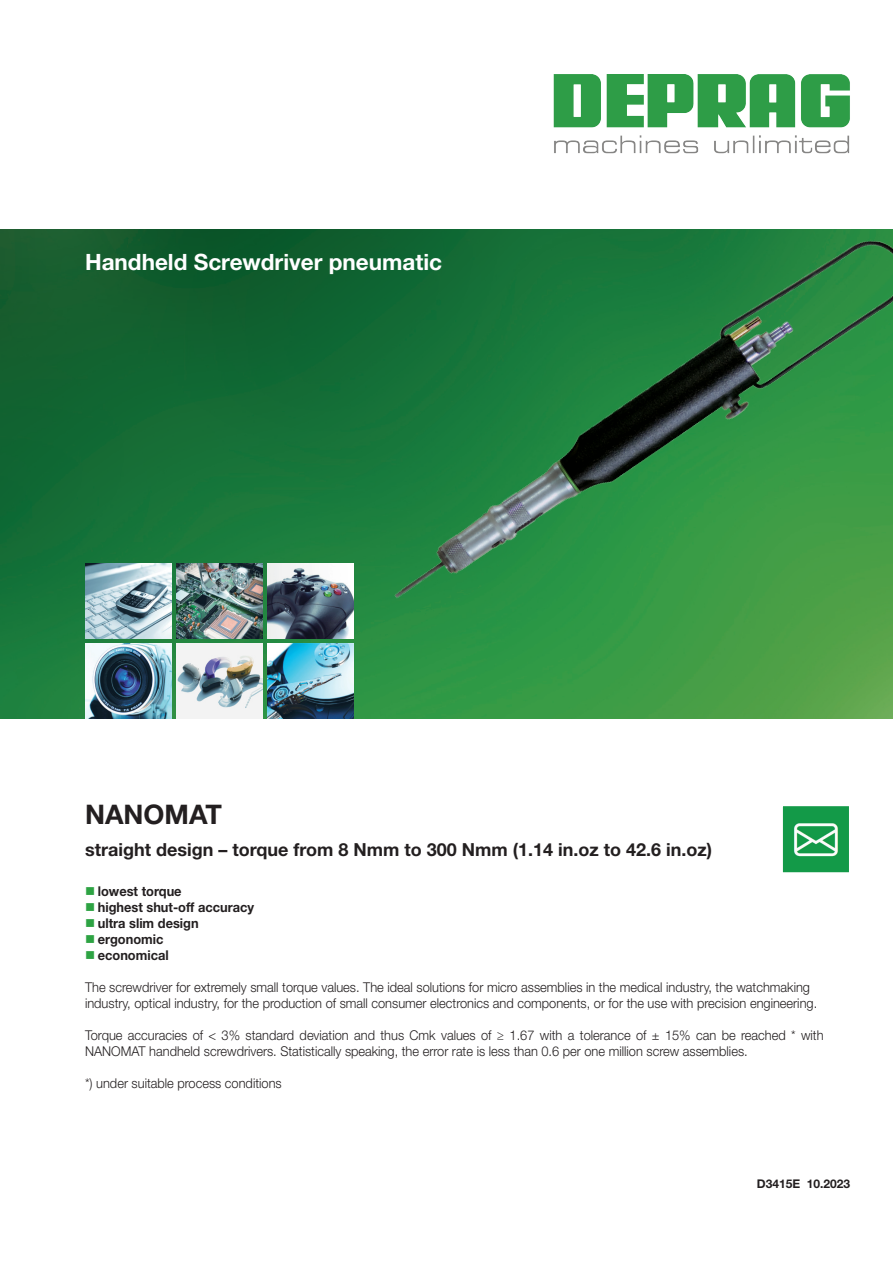
<style>
.page{position:relative;width:893px;height:1263px;background:#fff}
.page>*{position:absolute;margin:0;border:0;box-sizing:border-box;transform-origin:0 0}
.t1{font:700 27px "Helvetica Neue LT Std";color:#231f20}
.t2{font:700 22.5px "Helvetica Neue LT Std";color:#fff}
.t3{font:700 18px "Helvetica Neue LT Std";color:#231f20}
.t4{font:300 13.5px/15.9px "Helvetica Neue LT Std";color:#231f20;scale:.95 1}
.t5{font:700 13.5px "Helvetica Neue LT Std";color:#231f20;scale:.95 1}
.t6{font:700 12px "Helvetica Neue LT Std";color:#231f20}
.s1{color:#2da343}
</style>
<div class="page">
<img style="left:0;top:230px;width:893px;height:489px">
<img style="left:553px;top:74px;width:297px;height:80px">
<img style="left:784px;top:808px;width:63px;height:63px">
<div style="left:781px;top:805px;width:69px;height:69px;border:2px solid #fff"></div>
<img style="left:267px;top:643px;width:87px;height:76px">
<img style="left:85px;top:643px;width:86px;height:76px">
<img style="left:85px;top:563px;width:86px;height:76px">
<img style="left:267px;top:563px;width:87px;height:76px">
<img style="left:176px;top:643px;width:86px;height:76px">
<img style="left:176px;top:563px;width:86px;height:76px">
<img style="left:354px;top:229px;width:539px;height:433px">
<h2 class="t2" style="left:85px;top:248px;width:359px">Handheld Screwdriver pneumatic</h2>
<h1 class="t1" style="left:85px;top:798px;width:138px">NANOMAT</h1>
<h3 class="t3" style="left:85px;top:838px;width:628px">straight design – torque from 8 Nmm to 300 Nmm (1.14 in.oz to 42.6 in.oz)</h3>
<p class="t5" style="left:85px;top:883px;width:103px"><span class="s1">■</span> lowest torque</p>
<p class="t5" style="left:85px;top:899px;width:179px"><span class="s1">■</span> highest shut-off accuracy</p>
<p class="t5" style="left:85px;top:915px;width:121px"><span class="s1">■</span> ultra slim design</p>
<p class="t5" style="left:85px;top:931px;width:84px"><span class="s1">■</span> ergonomic</p>
<p class="t5" style="left:85px;top:947px;width:90px"><span class="s1">■</span> economical</p>
<p class="t4" style="left:85px;top:979px;width:772px">The screwdriver for extremely small torque values. The ideal solutions for micro assemblies in the medical industry, the watchmaking industry, optical industry, for the production of small consumer electronics and components, or for the use with precision engineering.</p>
<p class="t4" style="left:85px;top:1027px;width:779px">Torque accuracies of &lt; 3% standard deviation and thus Cmk values of ≥ 1.67 with a tolerance of ± 15% can be reached * with<br>NANOMAT handheld screwdrivers. Statistically speaking, the error rate is less than 0.6 per one million screw assemblies.</p>
<p class="t4" style="left:85px;top:1074px;width:209px">*) under suitable process conditions</p>
<p class="t6" style="left:757px;top:1177px;width:95px">D3415E 10.2023</p>
</div>
